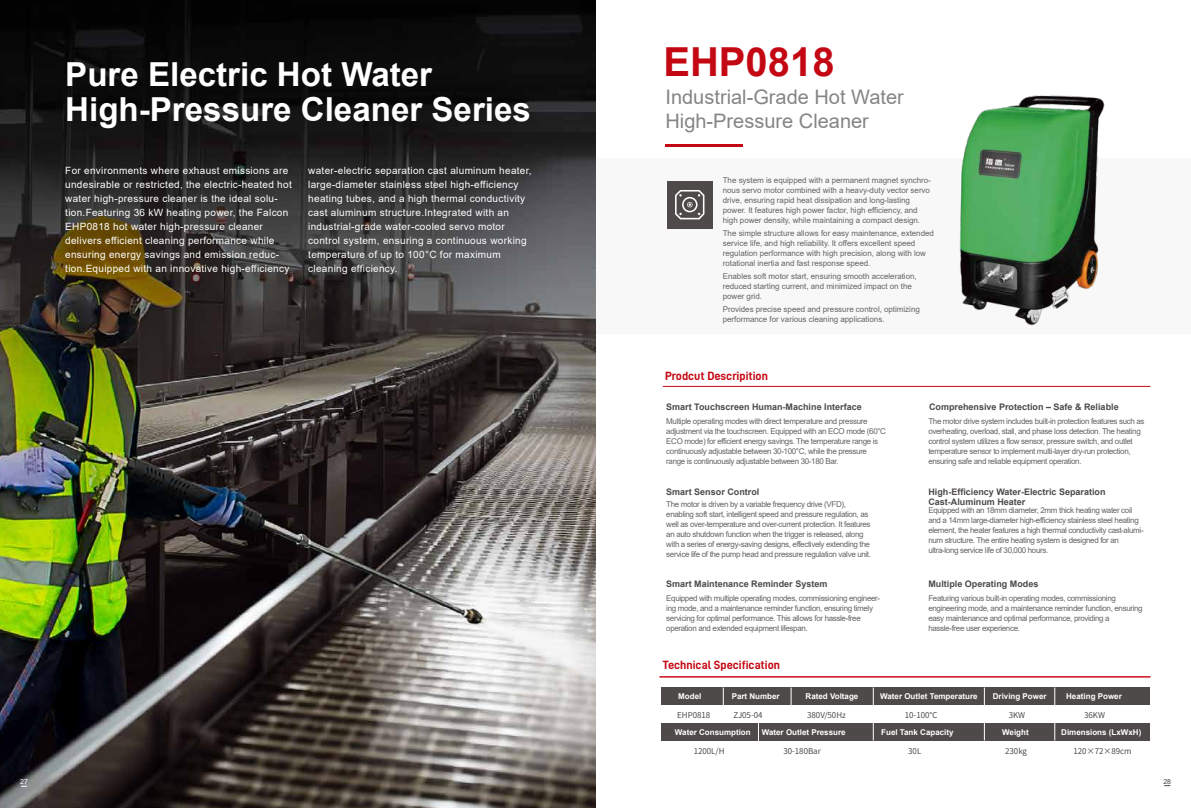
<style>
.page{position:relative;width:1191px;height:808px;background:#fff}
.page>*{position:absolute;margin:0;border:0;box-sizing:border-box;transform-origin:0 0}
.t1{font:700 40px "Arial";color:#c40813}
.t2{font:700 33.1px/35px "Arial";color:#fff}
.t3{font:20px/24px "Arial";color:#858585}
.t4{font:12px "D DIN PRO Bold";color:#c40813}
.t5{font:10px/14px "Arial";letter-spacing:.03em;color:#fff}
.t6{font:700 9px/10px "Arial";color:#4d4a49}
.t7{font:8px/10px "Arial";letter-spacing:-.045em;color:#656464}
.t8{font:8px/10px "Arial";letter-spacing:-.005em;color:#656464}
.t9{font:700 8px "Arial";color:#fff}
.t10{font:8px "Source Han Sans CN";color:#3f3b3a}
.t11{font:7px "Arial";color:#fff}
.t12{font:7px "Arial";color:#4c4948}
</style>
<div class="page">
<div style="left:595px;top:159px;width:596px;height:175px;background:#f8f8f8"></div>
<img style="left:959px;top:95px;width:146px;height:231px">
<div style="left:667px;top:181px;width:45px;height:47px;background:#4d4a49"></div>
<svg style="left:675px;top:190px;width:29px;height:29px"></svg>
<hr style="left:665px;top:144px;width:77px;height:3px;background:#c40813">
<div style="left:661px;top:687px;width:489px;height:17px;background:#4d4a49"></div>
<div style="left:661px;top:723px;width:489px;height:17px;background:#4d4a49"></div>
<hr style="left:723px;top:687px;width:1px;height:30px;background:#fff">
<hr style="left:758px;top:722px;width:1px;height:30px;background:#fff">
<hr style="left:791px;top:687px;width:1px;height:36px;background:#fff">
<hr style="left:873px;top:687px;width:1px;height:53px;background:#fff">
<hr style="left:984px;top:687px;width:1px;height:53px;background:#fff">
<hr style="left:1054px;top:687px;width:1px;height:53px;background:#fff">
<hr style="left:663px;top:386px;width:487px;height:1px;background:#cb0915">
<hr style="left:659px;top:676px;width:491px;height:1px;background:#cb0915">
<img style="left:0;top:0;width:596px;height:808px">
<h2 class="t2" style="left:65px;top:57px;width:467px">Pure Electric Hot Water<br>High-Pressure Cleaner Series</h2>
<p class="t5" style="left:308px;top:163px;width:225px">water-electric separation cast aluminum heater, large-diameter stainless steel high-efficiency heating tubes, and a high thermal conductivity cast aluminum structure.Integrated with an industrial-grade water-cooled servo motor control system, ensuring a continuous working temperature of up to 100°C for maximum cleaning efficiency.</p>
<p class="t5" style="left:65px;top:163px;width:228px">For environments where exhaust emissions are undesirable or restricted, the electric-heated hot water high-pressure cleaner is the ideal solu&shy;tion.Featuring 36 kW heating power, the Falcon EHP0818 hot water high-pressure cleaner delivers efficient cleaning performance while ensuring energy savings and emission reduc&shy;tion.Equipped with an innovative high-efficiency</p>
<h1 class="t1" style="left:663px;top:34px;width:173px">EHP0818</h1>
<h3 class="t3" style="left:665px;top:85px;width:240px">Industrial-Grade Hot Water<br>High-Pressure Cleaner</h3>
<p class="t8" style="left:723px;top:175px;width:210px">The system is equipped with a permanent magnet synchro&shy;nous servo motor combined with a heavy-duty vector servo drive, ensuring rapid heat dissipation and long-lasting power. It features high power factor, high efficiency, and high power density, while maintaining a compact design.</p>
<p class="t8" style="left:723px;top:228px;width:213px">The simple structure allows for easy maintenance, extended service life, and high reliability. It offers excellent speed regulation performance with high precision, along with low rotational inertia and fast response speed.</p>
<p class="t8" style="left:723px;top:271px;width:195px">Enables soft motor start, ensuring smooth acceleration, reduced starting current, and minimized impact on the power grid.</p>
<p class="t8" style="left:723px;top:304px;width:199px">Provides precise speed and pressure control, optimizing performance for various cleaning applications.</p>
<h3 class="t4" style="left:665px;top:369px;width:104px">Prodcut Descripition</h3>
<p class="t6" style="left:666px;top:402px;width:197px">Smart Touchscreen Human-Machine Interface</p>
<p class="t6" style="left:929px;top:402px;width:191px">Comprehensive Protection – Safe &amp; Reliable</p>
<p class="t7" style="left:666px;top:416px;width:221px">Multiple operating modes with direct temperature and pressure adjustment via the touchscreen. Equipped with an ECO mode (60°C ECO mode) for efficient energy savings. The temperature range is continuously adjustable between 30-100°C, while the pressure range is continuously adjustable between 30-180 Bar.</p>
<p class="t6" style="left:666px;top:487px;width:95px">Smart Sensor Control</p>
<p class="t7" style="left:666px;top:499px;width:206px">The motor is driven by a variable frequency drive (VFD), enabling soft start, intelligent speed and pressure regulation, as well as over-temperature and over-current protection. It features an auto shutdown function when the trigger is released, along with a series of energy-saving designs, effectively extending the service life of the pump head and pressure regulation valve unit.</p>
<p class="t6" style="left:666px;top:579px;width:163px">Smart Maintenance Reminder System</p>
<p class="t7" style="left:666px;top:593px;width:215px">Equipped with multiple operating modes, commissioning engineer&shy;ing mode, and a maintenance reminder function, ensuring timely servicing for optimal performance. This allows for hassle-free operation and extended equipment lifespan.</p>
<h3 class="t4" style="left:663px;top:658px;width:119px">Technical Specification</h3>
<p class="t7" style="left:928px;top:416px;width:218px">The motor drive system includes built-in protection features such as overheating, overload, stall, and phase loss detection. The heating control system utilizes a flow sensor, pressure switch, and outlet temperature sensor to implement multi-layer dry-run protection, ensuring safe and reliable equipment operation.</p>
<p class="t6" style="left:928px;top:486px;width:179px">High-Efficiency Water-Electric Separation<br>Cast-Aluminum Heater</p>
<p class="t7" style="left:928px;top:505px;width:217px">Equipped with an 18mm diameter, 2mm thick heating water coil and a 14mm large-diameter high-efficiency stainless steel heating element, the heater features a high thermal conductivity cast-alumi&shy;num structure. The entire heating system is designed for an ultra-long service life of 30,000 hours.</p>
<p class="t6" style="left:928px;top:579px;width:112px">Multiple Operating Modes</p>
<p class="t7" style="left:928px;top:593px;width:216px">Featuring various built-in operating modes, commissioning engineering mode, and a maintenance reminder function, ensuring easy maintenance and optimal performance, providing a hassle-free user experience.</p>
<p class="t9" style="left:678px;top:691px;width:25px">Model</p>
<p class="t9" style="left:731px;top:691px;width:50px">Part Number</p>
<p class="t9" style="left:805px;top:691px;width:54px">Rated Voltage</p>
<p class="t9" style="left:880px;top:691px;width:99px">Water Outlet Temperature</p>
<p class="t9" style="left:992px;top:691px;width:55px">Driving Power</p>
<p class="t9" style="left:1066px;top:691px;width:57px">Heating Power</p>
<p class="t10" style="left:677px;top:710px;width:35px">EHP0818</p>
<p class="t10" style="left:733px;top:710px;width:31px">ZJ05-04</p>
<p class="t10" style="left:807px;top:710px;width:40px">380V/50Hz</p>
<p class="t10" style="left:904px;top:710px;width:34px">10-100℃</p>
<p class="t10" style="left:1009px;top:710px;width:18px">3KW</p>
<p class="t10" style="left:1084px;top:710px;width:22px">36KW</p>
<p class="t10" style="left:693px;top:746px;width:32px">1200L/H</p>
<p class="t10" style="left:783px;top:746px;width:39px">30-180Bar</p>
<p class="t10" style="left:908px;top:746px;width:15px">30L</p>
<p class="t10" style="left:1005px;top:746px;width:23px">230kg</p>
<p class="t10" style="left:1073px;top:746px;width:60px">120×72×89cm</p>
<p class="t9" style="left:675px;top:726px;width:77px">Water Consumption</p>
<p class="t9" style="left:762px;top:726px;width:85px">Water Outlet Pressure</p>
<p class="t9" style="left:881px;top:726px;width:74px">Fuel Tank Capacity</p>
<p class="t9" style="left:1002px;top:726px;width:28px">Weight</p>
<p class="t9" style="left:1061px;top:726px;width:82px">Dimensions (LxWxH)</p>
<p class="t11" style="left:20px;top:777px;width:9px">27</p>
<p class="t12" style="left:1163px;top:776px;width:9px">28</p>
</div>
